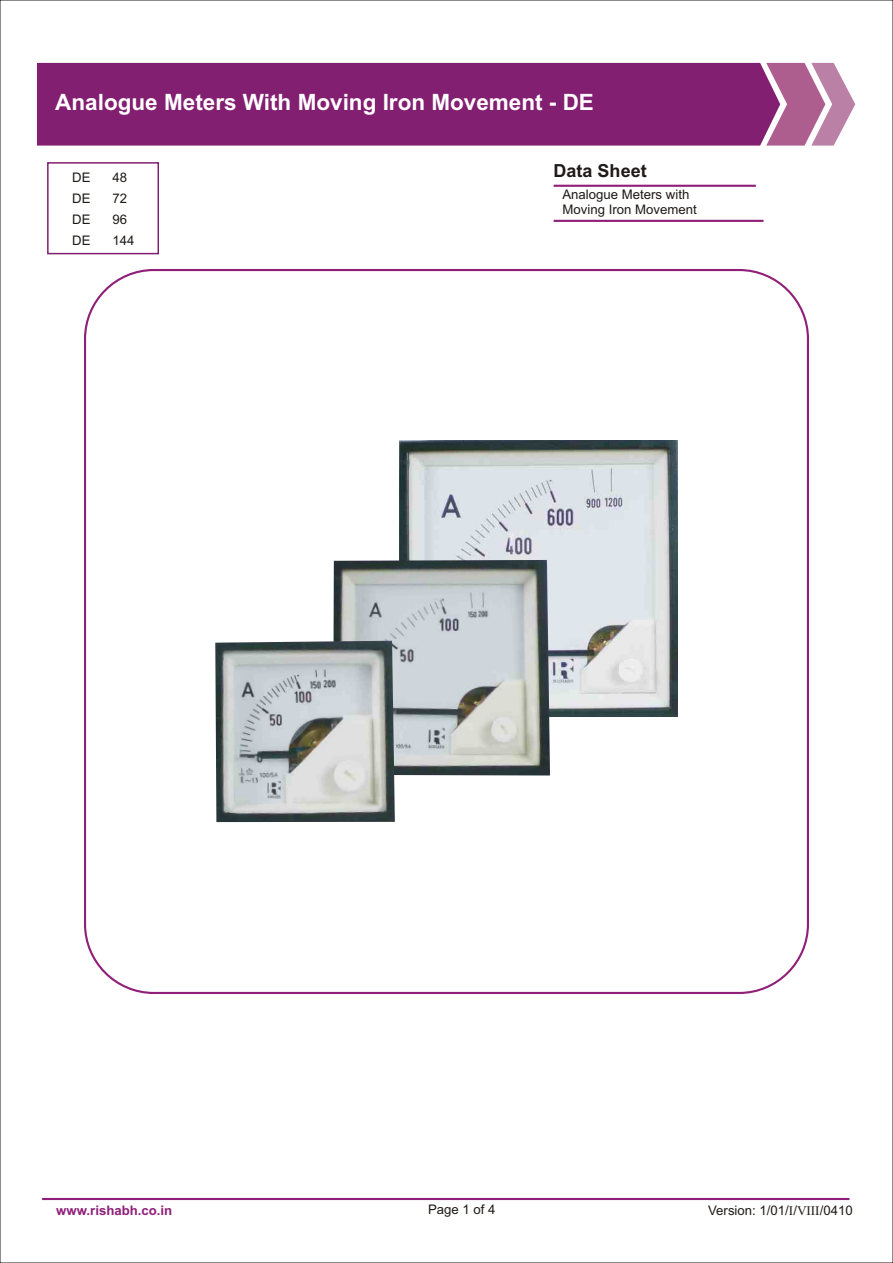
<style>
.page{position:relative;width:893px;height:1263px;background:#fff}
.page>*{position:absolute;margin:0;border:0;box-sizing:border-box;transform-origin:0 0}
.t1{font:700 22.5px "Arial";color:#fff}
.t2{font:700 18px "Arial";color:#1f1a17}
.t3{font:13.2px/14.7px "Arial";color:#1f1a17}
.t4{font:700 13.2px "Arial";color:#8f1f78}
.s1{font-family:"Times New Roman"}
</style>
<div class="page">
<img style="left:400px;top:441px;width:278px;height:275px">
<img style="left:333px;top:560px;width:217px;height:215px">
<img style="left:215px;top:641px;width:180px;height:181px">
<img style="left:267px;top:781px;width:14px;height:18px">
<svg style="left:780px;top:63px;width:75px;height:83px"></svg>
<div style="left:37px;top:63px;width:743px;height:83px;background:#821f70"></div>
<hr style="left:42px;top:1198px;width:807px;height:2px;background:#8f1f78">
<hr style="left:554px;top:185px;width:202px;height:2px;background:#8f1f78">
<hr style="left:554px;top:220px;width:209px;height:2px;background:#8f1f78">
<div style="left:47px;top:162px;width:112px;height:92px;border:1px solid #821f70"></div>
<h1 class="t1" style="left:55px;top:94px;width:540px">Analogue Meters With Moving Iron Movement - DE</h1>
<p class="t3" style="left:72px;top:171px;width:20px">DE</p>
<p class="t3" style="left:112px;top:171px;width:16px">48</p>
<p class="t3" style="left:72px;top:213px;width:20px">DE</p>
<p class="t3" style="left:112px;top:213px;width:16px">96</p>
<p class="t3" style="left:72px;top:235px;width:20px">DE</p>
<p class="t3" style="left:112px;top:235px;width:24px">144</p>
<p class="t3" style="left:72px;top:192px;width:20px">DE</p>
<p class="t3" style="left:112px;top:192px;width:16px">72</p>
<h2 class="t2" style="left:554px;top:164px;width:95px">Data Sheet</h2>
<p class="t3" style="left:562px;top:189px;width:136px">Analogue Meters with<br>Moving Iron Movement</p>
<p class="t4" style="left:56px;top:1205px;width:118px">www.rishabh.co.in</p>
<p class="t3" style="left:428px;top:1203px;width:69px">Page 1 of 4</p>
<p class="t3" style="left:708px;top:1204px;width:146px">Version: 1/01/<span class="s1">I</span>/<span class="s1">VIII</span>/0410</p>
</div>
